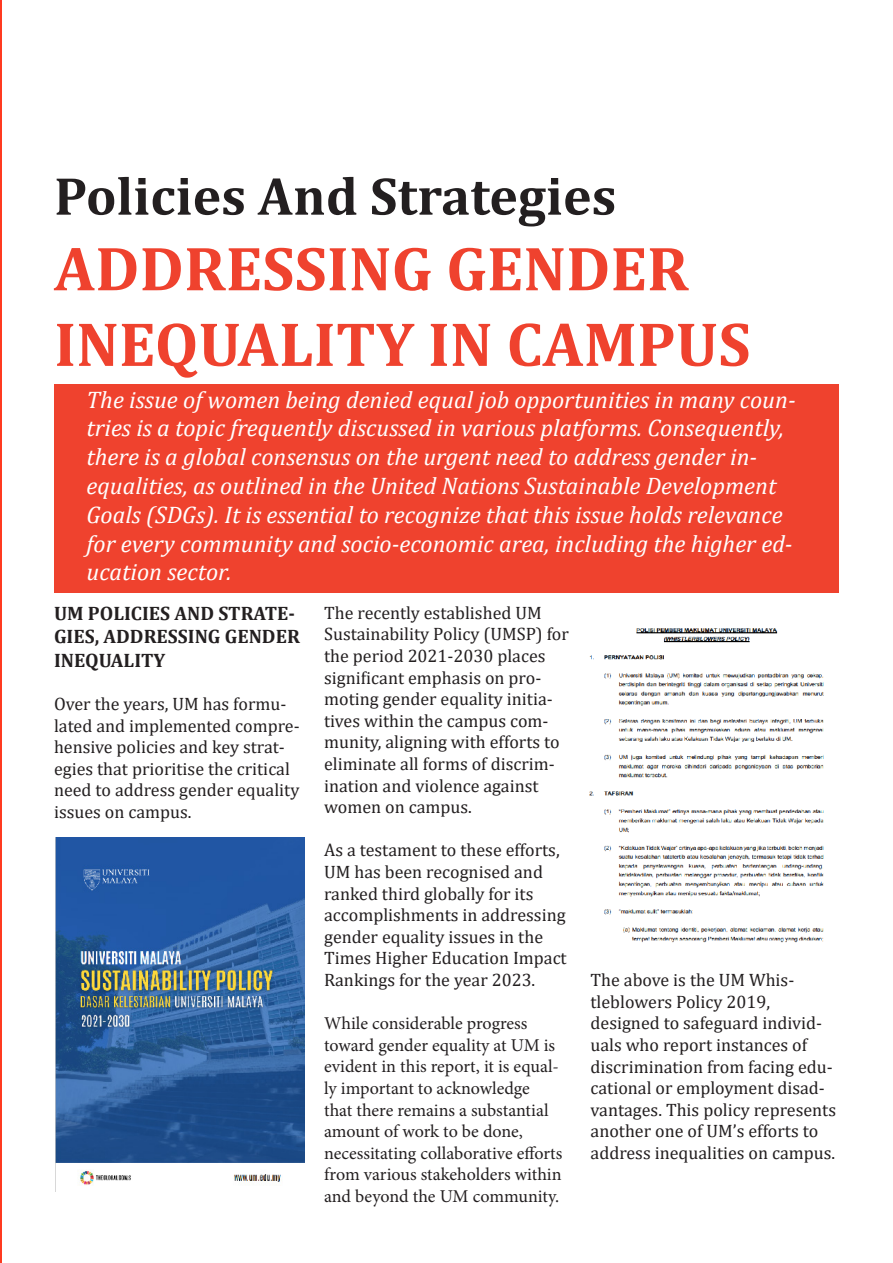
<style>
.page{position:relative;width:893px;height:1263px;background:#fff}
.page>*{position:absolute;margin:0;border:0;box-sizing:border-box;transform-origin:0 0}
.t1{font:700 63px "Cambria";color:#ef422e}
.t2{font:700 54px "Cambria";color:#231f20}
.t3{font:italic 24px/28.8px "Cambria";color:#fff}
.t4{font:700 19.5px/23.4px "Cambria";color:#231f20}
.t5{font:18px/21.6px "Cambria";color:#231f20}
.t6{font:18px/21.6px "Minion Pro";color:#231f20}
</style>
<div class="page">
<hr style="left:0;top:0;width:2px;height:1263px;background:#ff3a20">
<div style="left:54px;top:384px;width:785px;height:209px;background:#ef422e"></div>
<img style="left:56px;top:837px;width:248px;height:348px">
<img style="left:589px;top:628px;width:235px;height:315px">
<p class="t2" style="left:54px;top:158px;width:564px">Policies And Strategies</p>
<p class="t1" style="left:54px;top:224px;width:636px">ADDRESSING GENDER</p>
<p class="t1" style="left:54px;top:300px;width:698px">INEQUALITY IN CAMPUS</p>
<p class="t3" style="left:87px;top:384px;width:711px">The issue of women being denied equal job opportunities in many coun&shy;tries is a topic frequently discussed in various platforms. Consequently, there is a global consensus on the urgent need to address gender in&shy;equalities, as outlined in the United Nations Sustainable Development Goals (SDGs). It is essential to recognize that this issue holds relevance for every community and socio-economic area, including the higher ed&shy;ucation sector.</p>
<p class="t4" style="left:54px;top:601px;width:247px">UM POLICIES AND STRATE-<br>GIES, ADDRESSING GENDER<br>INEQUALITY</p>
<p class="t5" style="left:54px;top:693px;width:247px">Over the years, UM has formu&shy;lated and implemented compre&shy;hensive policies and key strat&shy;egies that prioritise the critical need to address gender equality issues on campus.</p>
<p class="t5" style="left:324px;top:602px;width:246px">The recently established UM<br>Sustainability Policy (UMSP) for the period 2021-2030 places significant emphasis on pro&shy;moting gender equality initia&shy;tives within the campus com&shy;munity, aligning with efforts to eliminate all forms of discrim&shy;ination and violence against women on campus.</p>
<p class="t5" style="left:324px;top:839px;width:244px">As a testament to these efforts,<br>UM has been recognised and ranked third globally for its accomplishments in addressing gender equality issues in the<br>Times Higher Education Impact</p>
<p class="t5" style="left:324px;top:969px;width:213px">Rankings for the year 2023.</p>
<p class="t6" style="left:324px;top:1013px;width:240px">While considerable progress toward gender equality at UM is evident in this report, it is equal&shy;ly important to acknowledge that there remains a substantial amount of work to be done, necessitating collaborative efforts from various stakeholders within and beyond the UM community.</p>
<p class="t5" style="left:591px;top:969px;width:205px">The above is the UM Whis&shy;tleblowers Policy 2019,</p>
<p class="t5" style="left:591px;top:1012px;width:247px">designed to safeguard individ&shy;uals who report instances of discrimination from facing edu&shy;cational or employment disad&shy;vantages. This policy represents another one of UM’s efforts to address inequalities on campus.</p>
</div>
